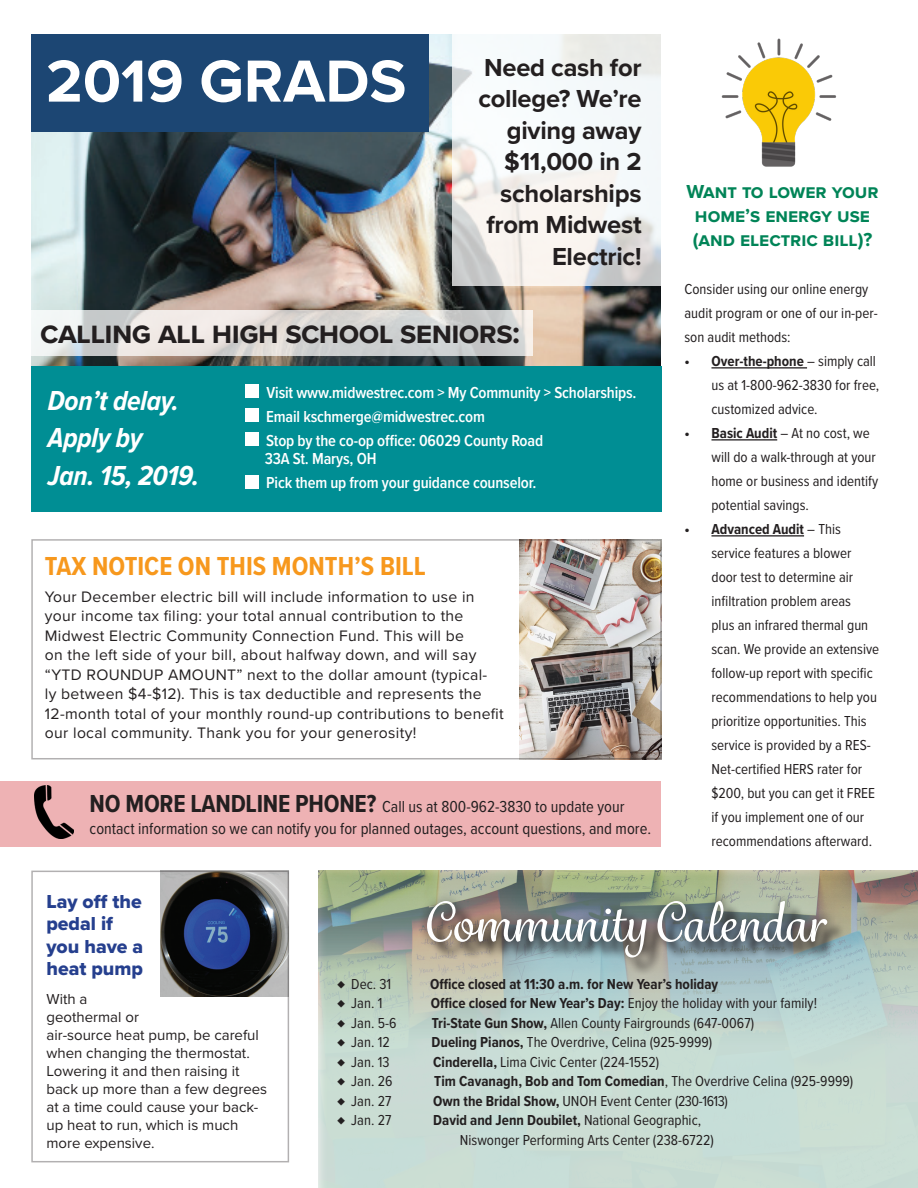
<style>
.page{position:relative;width:918px;height:1188px;background:#fff}
.page>*{position:absolute;margin:0;border:0;box-sizing:border-box;transform-origin:0 0}
.t1{font:700 61.5px "Proxima Nova";color:#fff}
.t2{font:500 52.5px "Grafolita Script";color:#fff}
.t3{font:700 31.5px "Proxima Nova";letter-spacing:-.02em;color:#231f20}
.t4{font:italic 700 28.5px/37.5px "Proxima Nova Cond";letter-spacing:-.01em;color:#fff}
.t5{font:700 27px "Proxima Nova Cond";color:#f7981d}
.t6{font:700 25.5px/31.5px "Proxima Nova";letter-spacing:-.01em;color:#231f20;text-align:right}
.t7{font:700 19.5px/24px "Proxima Nova";color:#008457;text-align:center}
.text{font:19.5px/22.5px "Proxima Nova Extrabld";color:#253f8e}
.t8{font:600 16.5px/18px "Proxima Nova Cond";letter-spacing:-.01em;color:#fff}
.t9{font:16.5px/22.5px "Proxima Nova Cond";color:#231f20}
.t10{font:15.75px/19.5px "Proxima Nova";letter-spacing:.02em;color:#231f20}
.t11{font:15px/24px "Proxima Nova Cond";color:#231f20}
.text-2{font:15px/18px "Proxima Nova";color:#231f20}
.t12{font:700 15px "Proxima Nova Cond";color:#231f20}
.s1{font-weight:700;font-size:25.5px}
.s2{font-weight:700}
.s3{font-weight:400}
</style>
<div class="page">
<div style="left:0;top:781px;width:661px;height:66px;background:#eeb2b4"></div>
<img style="left:31px;top:34px;width:630px;height:332px">
<svg style="left:318px;top:870px;width:600px;height:318px;background:#bed1c6"></svg>
<div style="left:430px;top:903px;width:415px;height:72px;background:#231f20;opacity:.97"></div>
<div style="left:417px;top:891px;width:420px;height:75px;background:#231f20;opacity:.75"></div>
<img style="left:160px;top:874px;width:126px;height:123px">
<img style="left:519px;top:542px;width:140px;height:214px">
<div style="left:31px;top:34px;width:398px;height:97px;background:#1c4673"></div>
<div style="left:31px;top:366px;width:631px;height:145px;background:#008e94"></div>
<div style="left:245px;top:385px;width:13px;height:13px;background:#fff"></div>
<div style="left:245px;top:409px;width:13px;height:13px;background:#fff"></div>
<div style="left:245px;top:433px;width:13px;height:13px;background:#fff"></div>
<div style="left:245px;top:475px;width:13px;height:13px;background:#fff"></div>
<svg style="left:31px;top:310px;width:501px;height:46px;background:#dbdad8"></svg>
<svg style="left:453px;top:34px;width:208px;height:251px;fill:#f5f6f4"></svg>
<img style="left:721px;top:38px;width:116px;height:129px">
<hr style="left:711px;top:367px;width:96px;height:2px;background:#231f20">
<hr style="left:711px;top:439px;width:66px;height:2px;background:#231f20">
<hr style="left:711px;top:535px;width:93px;height:2px;background:#231f20">
<img style="left:35px;top:786px;width:39px;height:53px">
<p class="t1" style="left:46px;top:35px;width:362px">2019 GRADS</p>
<p class="t6" style="left:478px;top:51px;width:165px">Need cash for college? We’re giving away $11,000 in 2 scholarships from Midwest<br>Electric!</p>
<p class="t3" style="left:40px;top:309px;width:481px">calling all high school seniors:</p>
<p class="t4" style="left:48px;top:381px;width:153px">Don’t delay.<br>Apply by<br>Jan. 15, 2019.</p>
<p class="t8" style="left:267px;top:383px;width:372px">Visit www.midwestrec.com &gt; My Community &gt; Scholarships.</p>
<p class="t8" style="left:266px;top:407px;width:220px">Email kschmerge@midwestrec.com</p>
<p class="t8" style="left:265px;top:431px;width:280px">Stop by the co-op office: 06029 County Road<br>33A St. Marys, OH</p>
<p class="t8" style="left:266px;top:473px;width:272px">Pick them up from your guidance counselor.</p>
<p class="t5" style="left:45px;top:546px;width:382px">TAX NOTICE ON THIS MONTH’S BILL</p>
<p class="t10" style="left:45px;top:586px;width:460px">Your December electric bill will include information to use in your income tax filing: your total annual contribution to the Midwest Electric Community Connection Fund. This will be<br>on the left side of your bill, about halfway down, and will say “YTD ROUNDUP AMOUNT” next to the dollar amount (typical-<br>ly between $4-$12). This is tax deductible and represents the 12-month total of your monthly round-up contributions to benefit our local community. Thank you for your generosity!</p>
<p class="t9" style="left:90px;top:794px;width:563px"><span class="s1">NO MORE LANDLINE PHONE?</span> Call us at 800-962-3830 to update your contact information so we can notify you for planned outages, account questions, and more.</p>
<p class="t7" style="left:686px;top:179px;width:194px">Want to lower your home’s energy use (and electric bill)?</p>
<p class="t11" style="left:684px;top:276px;width:195px">Consider using our online energy audit program or one of our in-per&shy;son audit methods:</p>
<p class="t11" style="left:711px;top:348px;width:169px;text-indent:-27px"><span class="s2">• Over-the-phone</span> – simply call us at 1-800-962-3830 for free, customized advice.</p>
<p class="t11" style="left:711px;top:420px;width:168px;text-indent:-27px"><span class="s2">• Basic Audit</span> – At no cost, we will do a walk-through at your home or business and identify potential savings.</p>
<p class="t11" style="left:711px;top:516px;width:169px;text-indent:-27px"><span class="s2">• Advanced Audit</span> – This service features a blower door test to determine air infiltration problem areas<br>plus an infrared thermal gun scan. We provide an extensive follow-up report with specific recommendations to help you prioritize opportunities. This service is provided by a RES-<br>Net-certified HERS rater for $200, but you can get it FREE if you implement one of our recommendations afterward.</p>
<p class="text" style="left:46px;top:890px;width:98px">Lay off the pedal if you have a heat pump</p>
<p class="text-2" style="left:46px;top:989px;width:222px">With a<br>geothermal or<br>air-source heat pump, be careful when changing the thermostat.<br>Lowering it and then raising it back up more than a few degrees at a time could cause your back&shy;up heat to run, which is much more expensive.</p>
<p class="t2" style="left:424px;top:889px;width:402px">Community Calendar</p>
<p class="t11" style="left:337px;top:971px;width:56px">♦ Dec. 31</p>
<p class="t12" style="left:430px;top:973px;width:290px">Office closed at 11:30 a.m. for New Year’s holiday</p>
<p class="t11" style="left:337px;top:991px;width:47px">♦ Jan. 1</p>
<p class="t11" style="left:431px;top:991px;width:388px"><span class="s2">Office closed for New Year’s Day:</span> Enjoy the holiday with your family!</p>
<p class="t11" style="left:337px;top:1010px;width:61px">♦ Jan. 5-6</p>
<p class="t11" style="left:432px;top:1010px;width:324px"><span class="s2">Tri-State Gun Show,</span> Allen County Fairgrounds (647-0067)</p>
<p class="t11" style="left:337px;top:1030px;width:54px">♦ Jan. 12</p>
<p class="t11" style="left:432px;top:1030px;width:282px"><span class="s2">Dueling Pianos,</span> The Overdrive, Celina (925-9999)</p>
<p class="t11" style="left:337px;top:1049px;width:54px">♦ Jan. 13</p>
<p class="t11" style="left:433px;top:1049px;width:228px"><span class="s2">Cinderella,</span> Lima Civic Center (224-1552)</p>
<p class="t11" style="left:337px;top:1069px;width:57px">♦ Jan. 26</p>
<p class="t12" style="left:434px;top:1070px;width:420px">Tim Cavanagh, Bob and Tom Comedian<span class="s3">, The Overdrive Celina (925-9999)</span></p>
<p class="t11" style="left:337px;top:1088px;width:55px">♦ Jan. 27</p>
<p class="t11" style="left:433px;top:1088px;width:296px"><span class="s2">Own the Bridal Show,</span> UNOH Event Center (230-1613)</p>
<p class="t11" style="left:337px;top:1108px;width:55px">♦ Jan. 27</p>
<p class="t11" style="left:460px;top:1110px;width:256px;line-height:19.5px;text-indent:-27px"><span class="s2">David and Jenn Doubilet,</span> National Geographic,<br>Niswonger Performing Arts Center (238-6722)</p>
</div>
